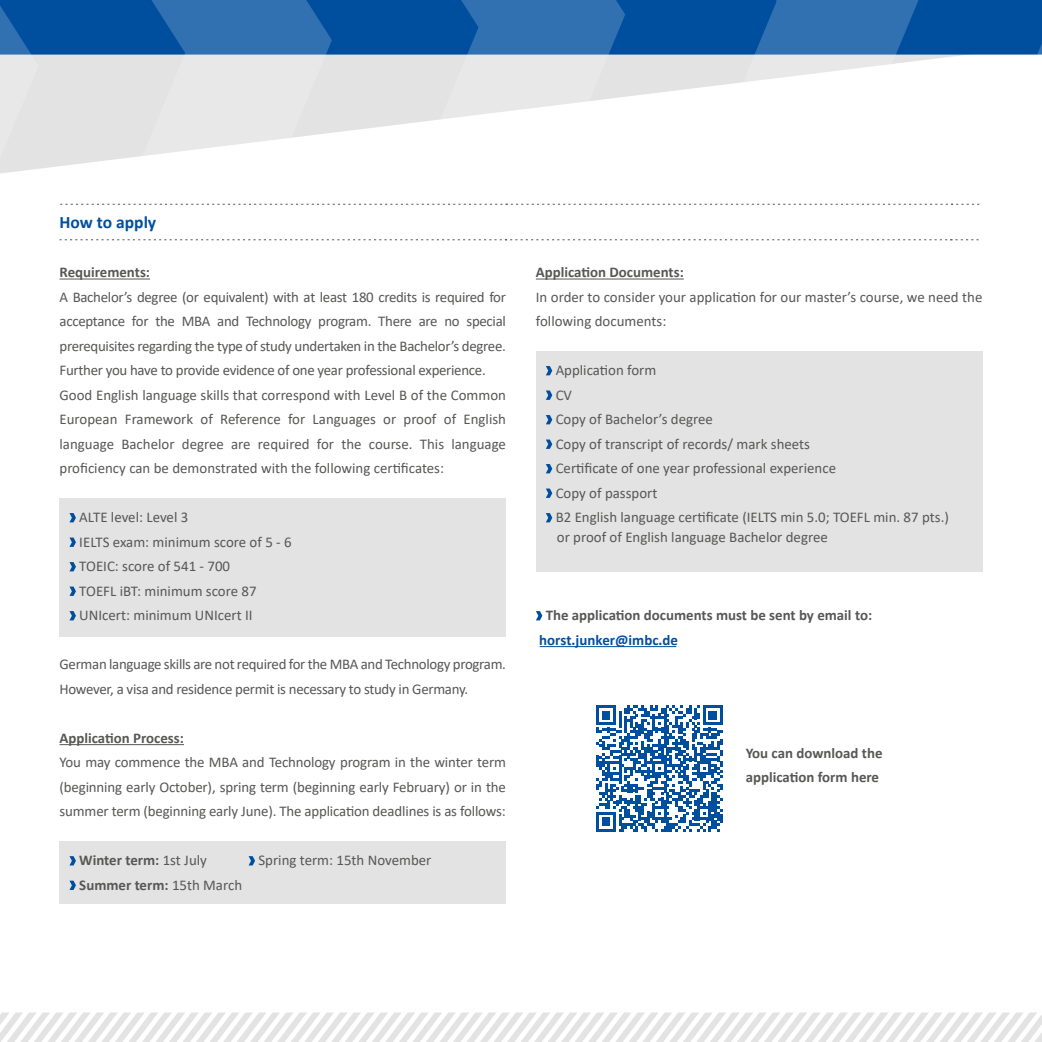
<style>
.page{position:relative;width:1042px;height:1042px;background:#fff}
.page>*{position:absolute;margin:0;border:0;box-sizing:border-box;transform-origin:0 0}
.t1{font:700 17.5px "Calibri";color:#004f9f}
.t2{font:14.88px/24.5px "Calibri";letter-spacing:-.01em;color:#575756}
.t3{font:700 14.88px/24.5px "Calibri";color:#575756}
.s1{font-weight:400}
.s2{color:#004f9f}
</style>
<div class="page">
<svg style="left:0;top:1012px;width:1042px;height:30px"></svg>
<svg style="left:39px;top:55px;width:923px;height:114px;fill:#e3e3e3"></svg>
<div style="left:0;top:0;width:1042px;height:55px;background:#004f9f"></div>
<svg style="left:0;top:6px;width:39px;height:168px"></svg>
<svg style="left:674px;top:0;width:249px;height:169px"></svg>
<svg style="left:82px;top:0;width:250px;height:204px;fill:#e8e8e8"></svg>
<svg style="left:967px;top:44px;width:75px;height:11px"></svg>
<svg style="left:376px;top:0;width:249px;height:204px"></svg>
<div style="left:60px;top:841px;width:446px;height:62px;background:#e3e3e3"></div>
<div style="left:536px;top:351px;width:446px;height:220px;background:#e3e3e3"></div>
<div style="left:60px;top:498px;width:446px;height:139px;background:#e3e3e3"></div>
<svg style="left:60px;top:204px;width:919px;height:1px"></svg>
<svg style="left:60px;top:239px;width:918px;height:1px"></svg>
<hr style="left:60px;top:278px;width:90px;height:1px;background:#575756">
<hr style="left:60px;top:744px;width:124px;height:1px;background:#575756">
<svg style="left:69px;top:513px;width:7px;height:9px"></svg>
<svg style="left:69px;top:537px;width:7px;height:10px"></svg>
<svg style="left:69px;top:562px;width:7px;height:9px"></svg>
<svg style="left:69px;top:586px;width:7px;height:10px"></svg>
<svg style="left:69px;top:611px;width:7px;height:9px"></svg>
<svg style="left:69px;top:856px;width:7px;height:9px"></svg>
<svg style="left:249px;top:856px;width:6px;height:9px"></svg>
<svg style="left:69px;top:880px;width:7px;height:10px"></svg>
<hr style="left:536px;top:278px;width:148px;height:1px;background:#575756">
<hr style="left:540px;top:646px;width:136px;height:1px;background:#004f9f">
<svg style="left:546px;top:366px;width:6px;height:9px"></svg>
<svg style="left:546px;top:390px;width:6px;height:10px"></svg>
<svg style="left:546px;top:415px;width:6px;height:9px"></svg>
<svg style="left:546px;top:439px;width:6px;height:10px"></svg>
<svg style="left:546px;top:464px;width:6px;height:9px"></svg>
<svg style="left:546px;top:488px;width:6px;height:10px"></svg>
<svg style="left:546px;top:513px;width:6px;height:9px"></svg>
<svg style="left:536px;top:611px;width:6px;height:9px"></svg>
<svg style="left:596px;top:705px;width:126px;height:126px"></svg>
<p class="t1" style="left:60px;top:210px;width:98px">How to apply</p>
<p class="t3" style="left:60px;top:260px;width:92px">Requirements:</p>
<p class="t2" style="left:60px;top:284px;width:448px">A Bachelor’s degree (or equivalent) with at least 180 credits is required for acceptance for the MBA and Technology program. There are no special prerequisites regarding the type of study undertaken in the Bachelor’s degree.<br>Further you have to provide evidence of one year professional experience.<br>Good English language skills that correspond with Level B of the Common European Framework of Reference for Languages or proof of English language Bachelor degree are required for the course. This language proficiency can be demonstrated with the following certificates:</p>
<p class="t2" style="left:79px;top:505px;width:214px">ALTE level: Level 3<br>IELTS exam: minimum score of 5 - 6<br>TOEIC: score of 541 - 700<br>TOEFL iBT: minimum score 87<br>UNIcert: minimum UNIcert II</p>
<p class="t2" style="left:60px;top:652px;width:448px">German language skills are not required for the MBA and Technology program.<br>However, a visa and residence permit is necessary to study in Germany.</p>
<p class="t3" style="left:60px;top:725px;width:126px">Application Process:</p>
<p class="t2" style="left:60px;top:750px;width:448px;text-align:justify">You may commence the MBA and Technology program in the winter term (beginning early October), spring term (beginning early February) or in the summer term (beginning early June). The application deadlines is as follows:</p>
<p class="t3" style="left:79px;top:848px;width:129px">Winter term: <span class="s1">1st July</span></p>
<p class="t2" style="left:258px;top:848px;width:174px">Spring term: 15th November</p>
<p class="t3" style="left:79px;top:872px;width:164px">Summer term: <span class="s1">15th March</span></p>
<p class="t3" style="left:536px;top:260px;width:149px">Application Documents:</p>
<p class="t2" style="left:536px;top:284px;width:448px">In order to consider your application for our master’s course, we need the following documents:</p>
<p class="t2" style="left:556px;top:358px;width:395px">Application form<br>CV<br>Copy of Bachelor’s degree<br>Copy of transcript of records/ mark sheets<br>Certificate of one year professional experience<br>Copy of passport<br>B2 English language certificate (IELTS min 5.0; TOEFL min. 87 pts.)</p>
<p class="t2" style="left:557px;top:524px;width:272px">or proof of English language Bachelor degree</p>
<p class="t3" style="left:615px;top:603px;width:258px;text-indent:-70px">The application documents must be sent by email to: <span class="s2">@</span><span class="s2">imbc</span><span class="s2">.de</span></p>
<p class="t3" style="left:746px;top:740px;width:138px">You can download the application form here</p>
</div>
